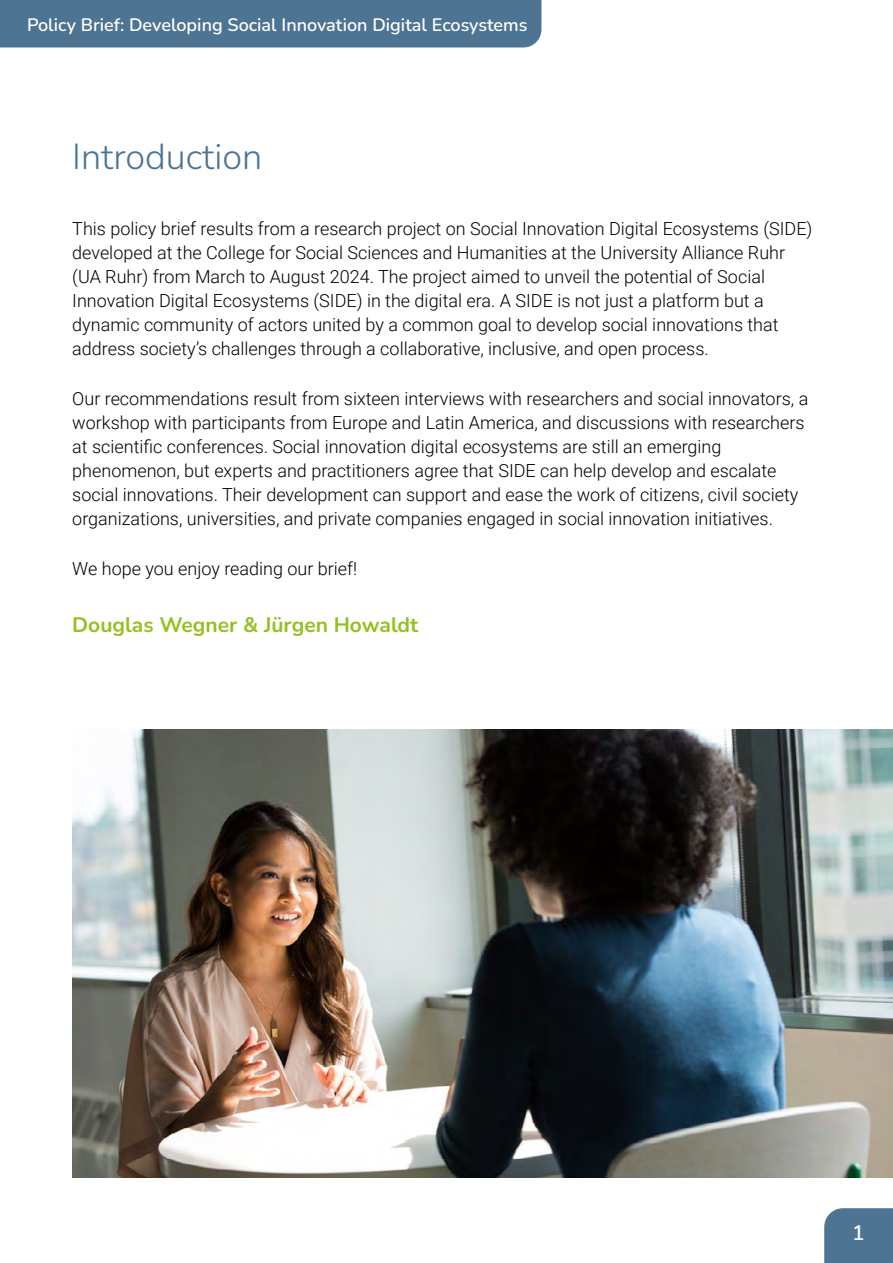
<style>
.page{position:relative;width:893px;height:1263px;background:#fff}
.page>*{position:absolute;margin:0;border:0;box-sizing:border-box;transform-origin:0 0}
.Heading_1{font:300 36px "Nunito";color:#4e7493}
.HEading_2{font:700 21px "Nunito";color:#95c11f}
.t1{font:600 21px "Nunito";color:#fff}
.Fließtext_Roboto_Light{font:300 18px/24px "Roboto";color:#000}
.t2{font:600 18px "Nunito";color:#fff}
</style>
<div class="page">
<div style="left:0;top:0;width:541px;height:47px;background:#4e7493"></div>
<div style="left:824px;top:1208px;width:69px;height:55px;background:#4e7493"></div>
<img style="left:72px;top:729px;width:821px;height:449px">
<p class="t2" style="left:27px;top:12px;width:502px">Policy Brief: Developing Social Innovation Digital Ecosystems</p>
<p class="Heading_1" style="left:72px;top:131px;width:191px">Introduction</p>
<p class="Fließtext_Roboto_Light" style="left:72px;top:216px;width:742px">This policy brief results from a research project on Social Innovation Digital Ecosystems (SIDE) developed at the College for Social Sciences and Humanities at the University Alliance Ruhr (UA Ruhr) from March to August 2024. The project aimed to unveil the potential of Social Innovation Digital Ecosystems (SIDE) in the digital era. A SIDE is not just a platform but a dynamic community of actors united by a common goal to develop social innovations that address society’s challenges through a collaborative, inclusive, and open process.</p>
<p class="Fließtext_Roboto_Light" style="left:72px;top:386px;width:737px">Our recommendations result from sixteen interviews with researchers and social innovators, a workshop with participants from Europe and Latin America, and discussions with researchers at scientific conferences. Social innovation digital ecosystems are still an emerging phenomenon, but experts and practitioners agree that SIDE can help develop and escalate social innovations. Their development can support and ease the work of citizens, civil society organizations, universities, and private companies engaged in social innovation initiatives.</p>
<p class="Fließtext_Roboto_Light" style="left:72px;top:555px;width:286px">We hope you enjoy reading our brief!</p>
<p class="HEading_2" style="left:72px;top:610px;width:347px">Douglas Wegner &amp; Jürgen Howaldt</p>
<p class="t1" style="left:852px;top:1218px;width:14px">1</p>
</div>
